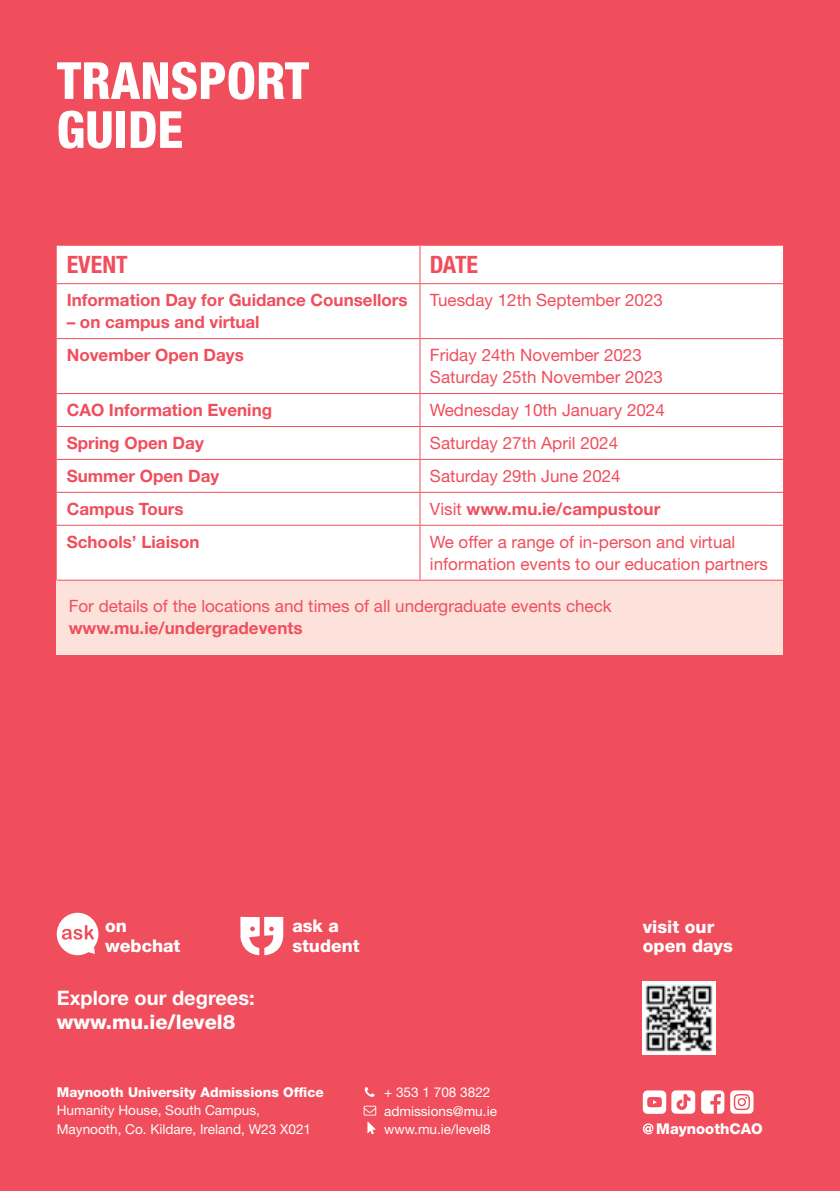
<style>
.page{position:relative;width:840px;height:1191px;background:#fff}
.page>*{position:absolute;margin:0;border:0;box-sizing:border-box;transform-origin:0 0}
.t1{font:800 condensed 51.2px/49px "Helvetica Neue LT Std";color:#fff}
.t2{font:700 condensed 24px "Helvetica Neue LT Std";color:#f04e5c}
.t3{font:700 20px "Helvetica Neue LT Std";color:#fff}
.t4{font:800 20px "Helvetica Neue LT Std";color:#fff}
.t5{font:800 17.6px/19.6px "Helvetica Neue LT Std";color:#fff}
.t6{font:17px/22px "Helvetica Neue LT Std";color:#f04e5c}
.t7{font:700 17px "Helvetica Neue LT Std";color:#f04e5c}
.t8{font:800 14.8px "Helvetica Neue LT Std";color:#fff}
.t9{font:13.6px/18.6px "Helvetica Neue LT Std";color:#fff}
.t10{font:800 13.6px "Helvetica Neue LT Std";color:#fff}
.s1{font-weight:400}
</style>
<div class="page">
<div style="left:0;top:0;width:839px;height:1191px;background:#f04e5c"></div>
<svg style="left:57px;top:912px;width:41px;height:43px"></svg>
<svg style="left:364px;top:1087px;width:10px;height:10px"></svg>
<svg style="left:363px;top:1105px;width:13px;height:10px"></svg>
<svg style="left:367px;top:1121px;width:8px;height:13px"></svg>
<svg style="left:240px;top:916px;width:43px;height:39px"></svg>
<svg style="left:642px;top:1123px;width:11px;height:11px"></svg>
<img style="left:642px;top:981px;width:73px;height:73px">
<svg style="left:701px;top:1090px;width:52px;height:23px"></svg>
<svg style="left:671px;top:1090px;width:23px;height:23px"></svg>
<svg style="left:642px;top:1090px;width:23px;height:23px"></svg>
<div style="left:57px;top:246px;width:725px;height:333px;background:#fff"></div>
<div style="left:57px;top:580px;width:725px;height:74px;background:#fde2dc"></div>
<hr style="left:419px;top:246px;width:1px;height:37px;background:#f04e5c">
<hr style="left:57px;top:283px;width:363px;height:1px;background:#f04e5c">
<hr style="left:420px;top:283px;width:362px;height:1px;background:#f04e5c">
<hr style="left:419px;top:284px;width:1px;height:54px;background:#f04e5c">
<hr style="left:57px;top:338px;width:363px;height:1px;background:#f04e5c">
<hr style="left:420px;top:338px;width:362px;height:1px;background:#f04e5c">
<hr style="left:419px;top:339px;width:1px;height:54px;background:#f04e5c">
<hr style="left:57px;top:393px;width:363px;height:1px;background:#f04e5c">
<hr style="left:420px;top:393px;width:362px;height:1px;background:#f04e5c">
<hr style="left:419px;top:394px;width:1px;height:32px;background:#f04e5c">
<hr style="left:57px;top:426px;width:363px;height:1px;background:#f04e5c">
<hr style="left:420px;top:426px;width:362px;height:1px;background:#f04e5c">
<hr style="left:419px;top:427px;width:1px;height:32px;background:#f04e5c">
<hr style="left:57px;top:459px;width:363px;height:1px;background:#f04e5c">
<hr style="left:420px;top:459px;width:362px;height:1px;background:#f04e5c">
<hr style="left:419px;top:460px;width:1px;height:32px;background:#f04e5c">
<hr style="left:57px;top:492px;width:363px;height:1px;background:#f04e5c">
<hr style="left:420px;top:492px;width:362px;height:1px;background:#f04e5c">
<hr style="left:419px;top:493px;width:1px;height:32px;background:#f04e5c">
<hr style="left:57px;top:525px;width:363px;height:1px;background:#f04e5c">
<hr style="left:420px;top:525px;width:362px;height:1px;background:#f04e5c">
<hr style="left:419px;top:526px;width:1px;height:53px;background:#f04e5c">
<h1 class="t1" style="left:57px;top:55px;width:254px">TRANSPORT<br>GUIDE</h1>
<h2 class="t2" style="left:67px;top:250px;width:62px">EVENT</h2>
<h2 class="t2" style="left:430px;top:250px;width:50px">DATE</h2>
<p class="t7" style="left:67px;top:290px;width:342px">Information Day for Guidance Counsellors</p>
<p class="t7" style="left:67px;top:312px;width:194px">– on campus and virtual</p>
<p class="t6" style="left:430px;top:289px;width:234px">Tuesday 12th September 2023</p>
<p class="t7" style="left:67px;top:344px;width:178px">November Open Days</p>
<p class="t6" style="left:430px;top:344px;width:234px">Friday 24th November 2023<br>Saturday 25th November 2023</p>
<p class="t7" style="left:67px;top:399px;width:207px">CAO Information Evening</p>
<p class="t6" style="left:430px;top:398px;width:236px">Wednesday 10th January 2024</p>
<p class="t7" style="left:67px;top:432px;width:138px">Spring Open Day</p>
<p class="t6" style="left:430px;top:431px;width:190px">Saturday 27th April 2024</p>
<p class="t7" style="left:67px;top:465px;width:154px">Summer Open Day</p>
<p class="t6" style="left:430px;top:464px;width:192px">Saturday 29th June 2024</p>
<p class="t7" style="left:67px;top:498px;width:118px">Campus Tours</p>
<p class="t7" style="left:430px;top:498px;width:232px"><span class="s1">Visit</span> www.mu.ie/campustour</p>
<p class="t7" style="left:67px;top:531px;width:134px">Schools’ Liaison</p>
<p class="t6" style="left:430px;top:530px;width:339px">We offer a range of in-person and virtual information events to our education partners</p>
<p class="t6" style="left:69px;top:595px;width:544px">For details of the locations and times of all undergraduate events check</p>
<p class="t7" style="left:69px;top:618px;width:235px">www.mu.ie/undergradevents</p>
<p class="t5" style="left:105px;top:916px;width:77px">on webchat</p>
<p class="t3" style="left:57px;top:985px;width:199px">Explore our degrees:</p>
<p class="t4" style="left:57px;top:1009px;width:180px">www.mu.ie/level8</p>
<p class="t5" style="left:292px;top:916px;width:69px">ask a student</p>
<p class="t10" style="left:57px;top:1083px;width:268px">Maynooth University Admissions Office</p>
<p class="t9" style="left:57px;top:1100px;width:256px">Humanity House, South Campus,<br>Maynooth, Co. Kildare, Ireland, W23 X021</p>
<p class="t9" style="left:384px;top:1082px;width:114px">+ 353 1 708 3822 admissions@mu.ie www.mu.ie/level8</p>
<p class="t5" style="left:642px;top:916px;width:91px">visit our open days</p>
<p class="t8" style="left:656px;top:1120px;width:108px">MaynoothCAO</p>
</div>
